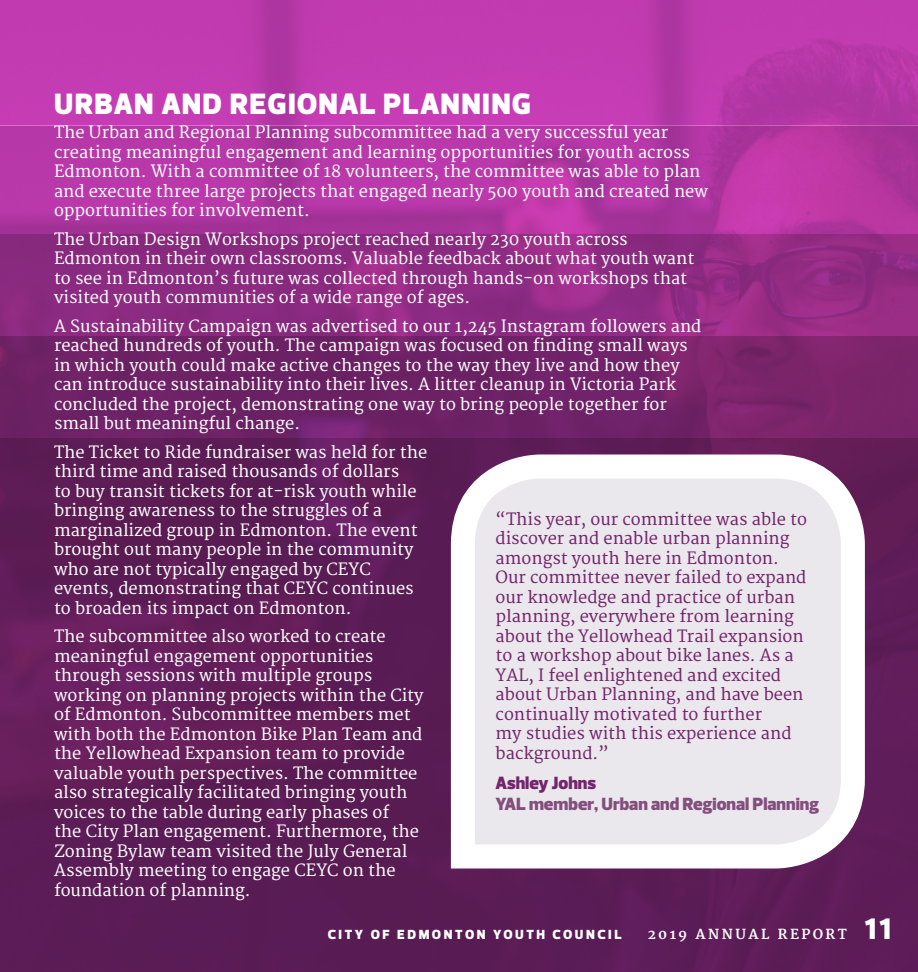
<style>
.page{position:relative;width:918px;height:972px;background:#fff}
.page>*{position:absolute;margin:0;border:0;box-sizing:border-box;transform-origin:0 0}
.t1{font:900 30px "Prelo";letter-spacing:.045em;color:#fff}
.t2{font:900 18px "Prelo";color:#834e7d}
.t3{font:900 18px "Prelo";color:#74246c}
.t4{font:16.5px/19.5px "Merriweather";color:#fff}
.t5{font:16.5px/19.5px "Merriweather";color:#74246c}
.t6{font:900 13.5px "Prelo";letter-spacing:.18em;color:#fff}
.t7{font:700 13.5px "Merriweather";letter-spacing:.18em;color:#fff}
</style>
<div class="page">
<img style="left:0;top:0;width:918px;height:972px">
<svg style="left:439px;top:442px;width:438px;height:438px"></svg>
<h1 class="t1" style="left:54px;top:86px;width:478px">URBAN AND REGIONAL PLANNING</h1>
<p class="t4" style="left:54px;top:123px;width:656px">The Urban and Regional Planning subcommittee had a very successful year creating meaningful engagement and learning opportunities for youth across Edmonton. With a committee of 18 volunteers, the committee was able to plan and execute three large projects that engaged nearly 500 youth and created new opportunities for involvement.</p>
<p class="t4" style="left:54px;top:230px;width:642px">The Urban Design Workshops project reached nearly 230 youth across Edmonton in their own classrooms. Valuable feedback about what youth want to see in Edmonton’s future was collected through hands-on workshops that visited youth communities of a wide range of ages.</p>
<p class="t4" style="left:54px;top:317px;width:649px">A Sustainability Campaign was advertised to our 1,245 Instagram followers and reached hundreds of youth. The campaign was focused on finding small ways in which youth could make active changes to the way they live and how they can introduce sustainability into their lives. A litter cleanup in Victoria Park concluded the project, demonstrating one way to bring people together for small but meaningful change.</p>
<p class="t4" style="left:54px;top:443px;width:375px">The Ticket to Ride fundraiser was held for the third time and raised thousands of dollars<br>to buy transit tickets for at-risk youth while bringing awareness to the struggles of a marginalized group in Edmonton. The event brought out many people in the community who are not typically engaged by CEYC events, demonstrating that CEYC continues to broaden its impact on Edmonton.</p>
<p class="t4" style="left:54px;top:627px;width:371px">The subcommittee also worked to create meaningful engagement opportunities through sessions with multiple groups working on planning projects within the City of Edmonton. Subcommittee members met with both the Edmonton Bike Plan Team and the Yellowhead Expansion team to provide valuable youth perspectives. The committee also strategically facilitated bringing youth voices to the table during early phases of<br>the City Plan engagement. Furthermore, the Zoning Bylaw team visited the July General Assembly meeting to engage CEYC on the foundation of planning.</p>
<p class="t5" style="left:496px;top:510px;width:313px">“This year, our committee was able to discover and enable urban planning amongst youth here in Edmonton.<br>Our committee never failed to expand our knowledge and practice of urban planning, everywhere from learning about the Yellowhead Trail expansion to a workshop about bike lanes. As a YAL, I feel enlightened and excited about Urban Planning, and have been continually motivated to further<br>my studies with this experience and background.”</p>
<p class="t3" style="left:496px;top:772px;width:102px">Ashley Johns</p>
<p class="t2" style="left:496px;top:793px;width:325px">YAL member, Urban and Regional Planning</p>
<p class="t6" style="left:328px;top:926px;width:295px">CITY OF EDMONTON YOUTH COUNCIL</p>
<p class="t7" style="left:648px;top:926px;width:201px">2019 ANNUAL REPORT</p>
<h1 class="t1" style="left:865px;top:911px;width:28px">11</h1>
</div>
